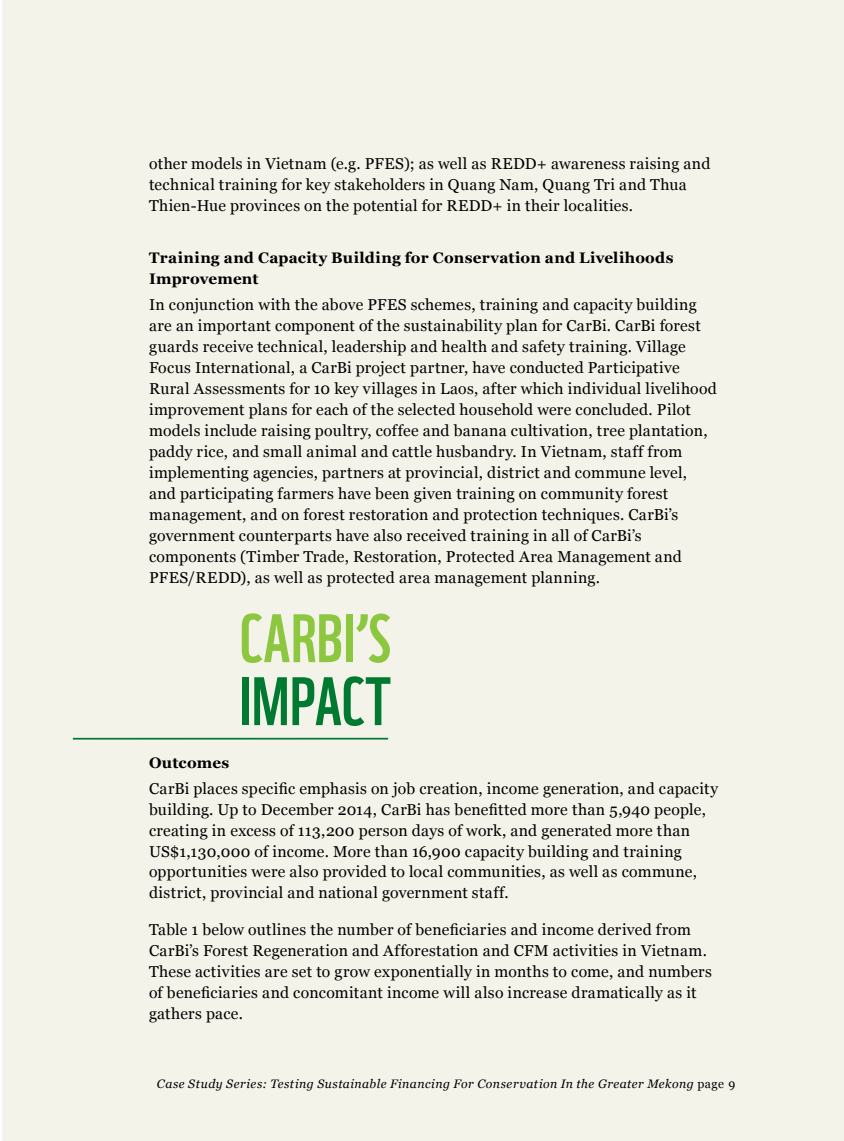
<style>
.page{position:relative;width:844px;height:1141px;background:#fff}
.page>*{position:absolute;margin:0;border:0;box-sizing:border-box;transform-origin:0 0}
.t1{font:66.5px "WWF";letter-spacing:.01em;color:#8dc63f}
.t2{font:66.5px "WWF";color:#007931}
.t3{font:15.75px/21px "Georgia";letter-spacing:.02em;color:#000}
.t4{font:700 15.22px/21px "Georgia";letter-spacing:.015em;color:#000}
.t5{font:italic 12.25px "Georgia";letter-spacing:.04em;color:#000}
.s1{font-style:normal}
</style>
<div class="page">
<div style="left:2px;top:0;width:841px;height:1141px;background:#f4f3ea"></div>
<hr style="left:0;top:0;width:1px;height:1141px;background:#f4f3ea">
<hr style="left:73px;top:738px;width:315px;height:2px;background:#007931">
<p class="t3" style="left:149px;top:154px;width:562px">other models in Vietnam (e.g. PFES); as well as REDD+ awareness raising and technical training for key stakeholders in Quang Nam, Quang Tri and Thua<br>Thien-Hue provinces on the potential for REDD+ in their localities.</p>
<p class="t4" style="left:149px;top:248px;width:526px">Training and Capacity Building for Conservation and Livelihoods<br>Improvement</p>
<p class="t3" style="left:149px;top:295px;width:569px">In conjunction with the above PFES schemes, training and capacity building are an important component of the sustainability plan for CarBi. CarBi forest guards receive technical, leadership and health and safety training. Village Focus International, a CarBi project partner, have conducted Participative Rural Assessments for 10 key villages in Laos, after which individual livelihood improvement plans for each of the selected household were concluded. Pilot models include raising poultry, coffee and banana cultivation, tree plantation, paddy rice, and small animal and cattle husbandry. In Vietnam, staff from implementing agencies, partners at provincial, district and commune level, and participating farmers have been given training on community forest management, and on forest restoration and protection techniques. CarBi’s government counterparts have also received training in all of CarBi’s components (Timber Trade, Restoration, Protected Area Management and PFES/REDD), as well as protected area management planning.</p>
<h1 class="t1" style="left:239px;top:586px;width:151px">CARBI’S</h1>
<h1 class="t2" style="left:239px;top:649px;width:26px">IMPACT</h1>
<p class="t4" style="left:149px;top:752px;width:82px">Outcomes</p>
<p class="t3" style="left:149px;top:778px;width:570px">CarBi places specific emphasis on job creation, income generation, and capacity building. Up to December 2014, CarBi has benefitted more than 5,940 people, creating in excess of 113,200 person days of work, and generated more than US$1,130,000 of income. More than 16,900 capacity building and training opportunities were also provided to local communities, as well as commune, district, provincial and national government staff.</p>
<p class="t3" style="left:149px;top:919px;width:564px">Table 1 below outlines the number of beneficiaries and income derived from CarBi’s Forest Regeneration and Afforestation and CFM activities in Vietnam.<br>These activities are set to grow exponentially in months to come, and numbers of beneficiaries and concomitant income will also increase dramatically as it gathers pace.</p>
<p class="t5" style="left:157px;top:1076px;width:579px">Case Study Series: Testing Sustainable Financing For Conservation In the Greater Mekong <span class="s1">page 9</span></p>
</div>
